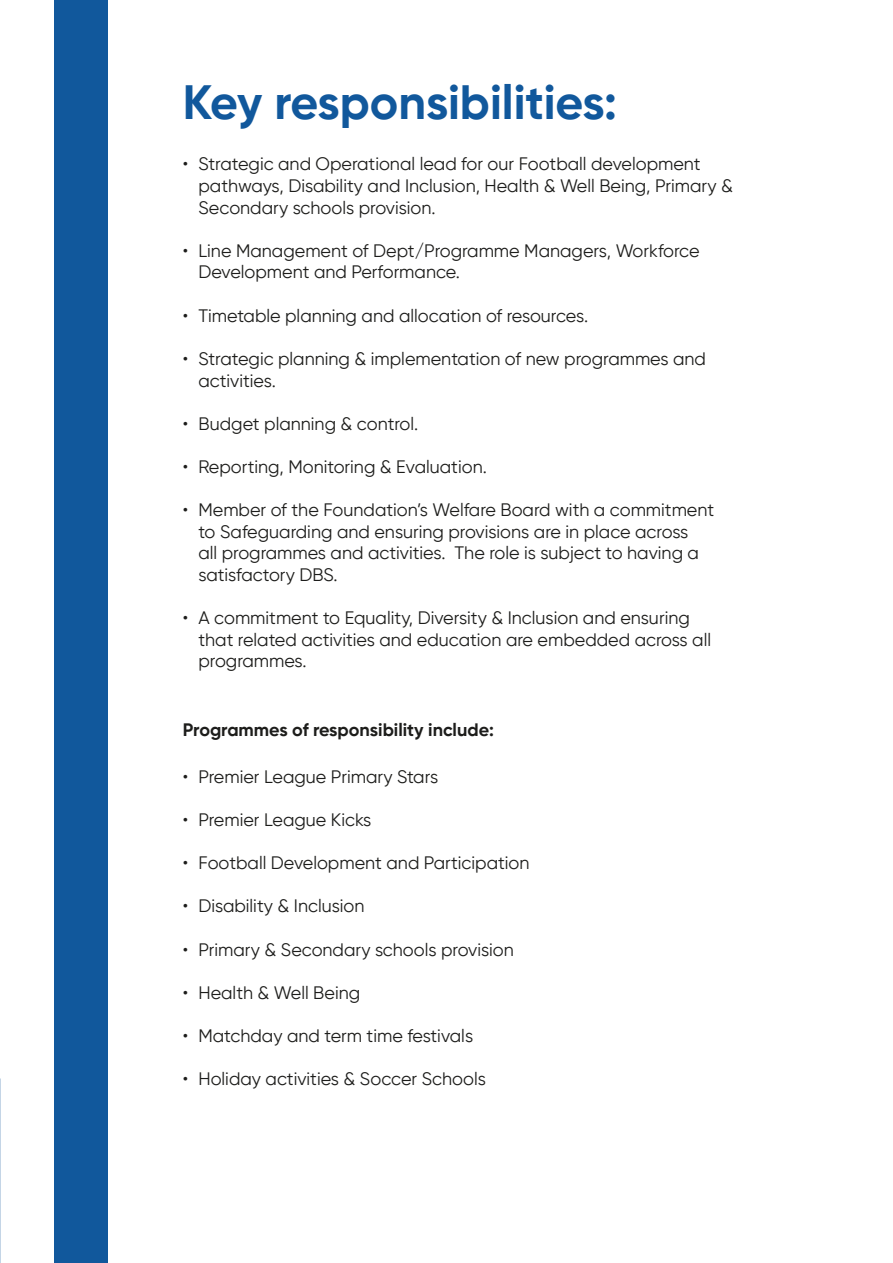
<style>
.page{position:relative;width:893px;height:1263px;background:#fff}
.page>*{position:absolute;margin:0;border:0;box-sizing:border-box;transform-origin:0 0}
.t1{font:700 48px "Gilroy";color:#11589c}
.t2{font:18px/21.6px "Gilroy";color:#1d1d1b}
.t3{font:700 18px "Gilroy";color:#1d1d1b}
</style>
<div class="page">
<div style="left:54px;top:0;width:53px;height:1263px;background:#11589c"></div>
<p class="t1" style="left:183px;top:72px;width:436px">Key responsibilities:</p>
<p class="t2" style="left:198px;top:153px;width:536px">Strategic and Operational lead for our Football development pathways, Disability and Inclusion, Health &amp; Well Being, Primary &amp;<br>Secondary schools provision.</p>
<p class="t2" style="left:198px;top:240px;width:503px">Line Management of Dept/Programme Managers, Workforce<br>Development and Performance.</p>
<p class="t2" style="left:198px;top:304px;width:391px">Timetable planning and allocation of resources.</p>
<p class="t2" style="left:198px;top:348px;width:509px">Strategic planning &amp; implementation of new programmes and activities.</p>
<p class="t2" style="left:198px;top:412px;width:221px">Budget planning &amp; control.</p>
<p class="t2" style="left:198px;top:456px;width:290px">Reporting, Monitoring &amp; Evaluation.</p>
<p class="t2" style="left:198px;top:499px;width:517px">Member of the Foundation’s Welfare Board with a commitment to Safeguarding and ensuring provisions are in place across<br>all programmes and activities. The role is subject to having a satisfactory DBS.</p>
<p class="t2" style="left:198px;top:607px;width:514px">A commitment to Equality, Diversity &amp; Inclusion and ensuring that related activities and education are embedded across all programmes.</p>
<p class="t2" style="left:183px;top:153px;width:7px">•</p>
<p class="t2" style="left:183px;top:240px;width:7px">•</p>
<p class="t2" style="left:183px;top:304px;width:7px">•</p>
<p class="t2" style="left:183px;top:348px;width:7px">•</p>
<p class="t2" style="left:183px;top:412px;width:7px">•</p>
<p class="t2" style="left:183px;top:456px;width:7px">•</p>
<p class="t2" style="left:183px;top:499px;width:7px">•</p>
<p class="t2" style="left:183px;top:607px;width:7px">•</p>
<p class="t3" style="left:183px;top:719px;width:313px">Programmes of responsibility include:</p>
<p class="t2" style="left:183px;top:765px;width:7px">•</p>
<p class="t2" style="left:183px;top:809px;width:7px">•</p>
<p class="t2" style="left:183px;top:852px;width:7px">•</p>
<p class="t2" style="left:183px;top:895px;width:7px">•</p>
<p class="t2" style="left:183px;top:938px;width:7px">•</p>
<p class="t2" style="left:183px;top:981px;width:7px">•</p>
<p class="t2" style="left:183px;top:1025px;width:7px">•</p>
<p class="t2" style="left:183px;top:1068px;width:7px">•</p>
<p class="t2" style="left:198px;top:765px;width:241px">Premier League Primary Stars</p>
<p class="t2" style="left:198px;top:809px;width:174px">Premier League Kicks</p>
<p class="t2" style="left:198px;top:852px;width:333px">Football Development and Participation</p>
<p class="t2" style="left:198px;top:895px;width:168px">Disability &amp; Inclusion</p>
<p class="t2" style="left:198px;top:938px;width:317px">Primary &amp; Secondary schools provision</p>
<p class="t2" style="left:198px;top:981px;width:163px">Health &amp; Well Being</p>
<p class="t2" style="left:198px;top:1025px;width:276px">Matchday and term time festivals</p>
<p class="t2" style="left:198px;top:1068px;width:289px">Holiday activities &amp; Soccer Schools</p>
</div>
